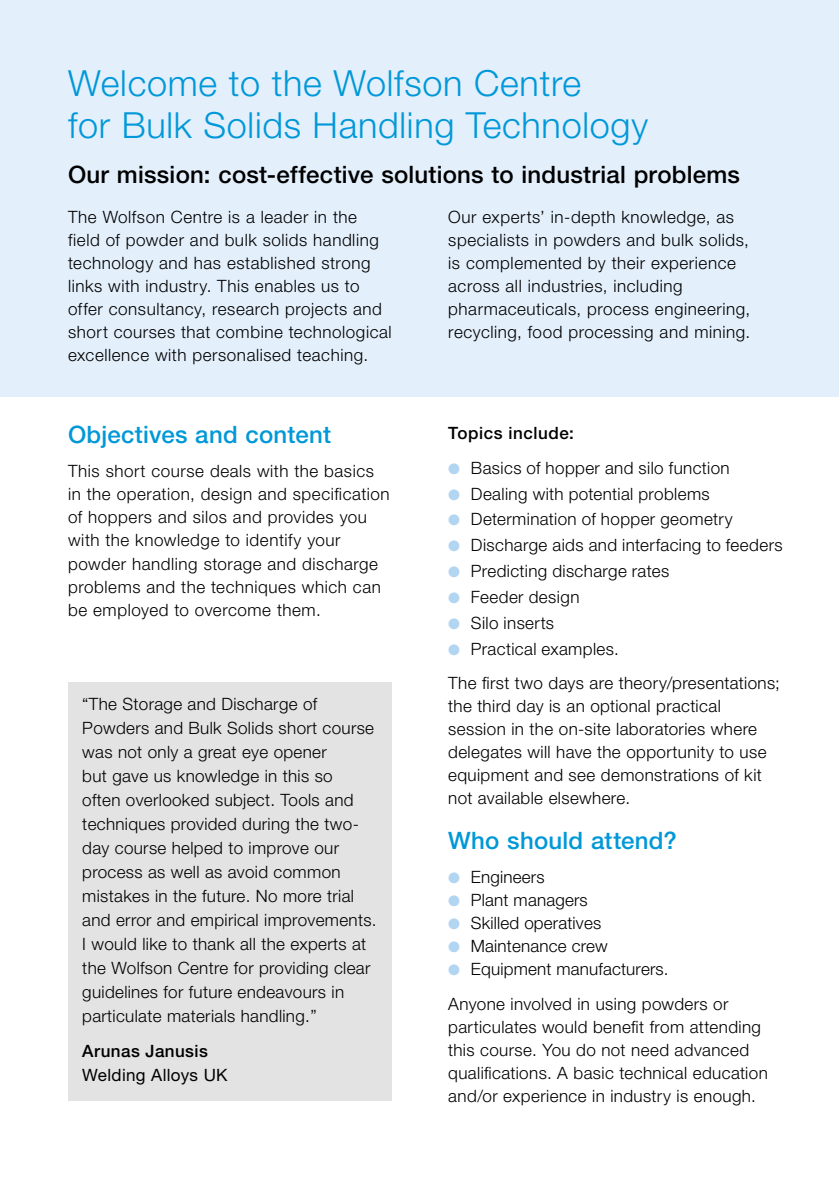
<style>
.page{position:relative;width:840px;height:1191px;background:#fff}
.page>*{position:absolute;margin:0;border:0;box-sizing:border-box;transform-origin:0 0}
.t1{font:300 36px/42px "Helvetica Neue LT";letter-spacing:.02em;color:#0098d8}
.t2{font:500 24px "Helvetica Neue LT";letter-spacing:.01em;color:#000}
.t3{font:500 24px "Helvetica Neue LT";letter-spacing:.01em;color:#0098d8}
.t4{font:300 17px/23px "Helvetica Neue LT";letter-spacing:.025em;color:#000}
.t5{font:500 17px "Helvetica Neue LT";letter-spacing:.03em;color:#000}
.t6{font:17px "Helvetica Neue LT";letter-spacing:.02em;color:#000}
</style>
<div class="page">
<div style="left:0;top:1px;width:838px;height:395px;background:#e3effb"></div>
<div style="left:68px;top:682px;width:323px;height:418px;background:#e3e3e3"></div>
<h1 class="t1" style="left:68px;top:62px;width:581px">Welcome to the Wolfson Centre<br>for Bulk Solids Handling Technology</h1>
<h2 class="t2" style="left:68px;top:160px;width:673px">Our mission: cost-effective solutions to industrial problems</h2>
<p class="t4" style="left:68px;top:205px;width:325px">The Wolfson Centre is a leader in the field of powder and bulk solids handling technology and has established strong links with industry. This enables us to offer consultancy, research projects and short courses that combine technological excellence with personalised teaching.</p>
<p class="t4" style="left:448px;top:205px;width:303px">Our experts’ in-depth knowledge, as specialists in powders and bulk solids, is complemented by their experience across all industries, including pharmaceuticals, process engineering, recycling, food processing and mining.</p>
<h2 class="t3" style="left:68px;top:420px;width:264px">Objectives and content</h2>
<p class="t4" style="left:68px;top:459px;width:323px">This short course deals with the basics in the operation, design and specification of hoppers and silos and provides you with the knowledge to identify your powder handling storage and discharge problems and the techniques which can be employed to overcome them.</p>
<p class="t4" style="left:82px;top:691px;width:296px;line-height:24px">“The Storage and Discharge of Powders and Bulk Solids short course was not only a great eye opener<br>but gave us knowledge in this so<br>often overlooked subject. Tools and techniques provided during the two&shy;day course helped to improve our process as well as avoid common mistakes in the future. No more trial and error and empirical improvements.<br>I would like to thank all the experts at the Wolfson Centre for providing clear guidelines for future endeavours in particulate materials handling.”</p>
<p class="t5" style="left:82px;top:1040px;width:127px">Arunas Janusis</p>
<p class="t6" style="left:82px;top:1064px;width:147px">Welding Alloys UK</p>
<p class="t5" style="left:448px;top:423px;width:127px">Topics include:</p>
<p class="t4" style="left:470px;top:454px;width:313px;line-height:25.8px">Basics of hopper and silo function<br>Dealing with potential problems<br>Determination of hopper geometry<br>Discharge aids and interfacing to feeders<br>Predicting discharge rates<br>Feeder design<br>Silo inserts<br>Practical examples.</p>
<p class="t4" style="left:448px;top:671px;width:333px">The first two days are theory/presentations; the third day is an optional practical session in the on-site laboratories where delegates will have the opportunity to use equipment and see demonstrations of kit not available elsewhere.</p>
<h2 class="t3" style="left:448px;top:826px;width:230px">Who should attend?</h2>
<p class="t4" style="left:470px;top:865px;width:199px">Engineers<br>Plant managers<br>Skilled operatives<br>Maintenance crew<br>Equipment manufacturers.</p>
<p class="t4" style="left:448px;top:992px;width:321px">Anyone involved in using powders or particulates would benefit from attending this course. You do not need advanced qualifications. A basic technical education and/or experience in industry is enough.</p>
</div>
